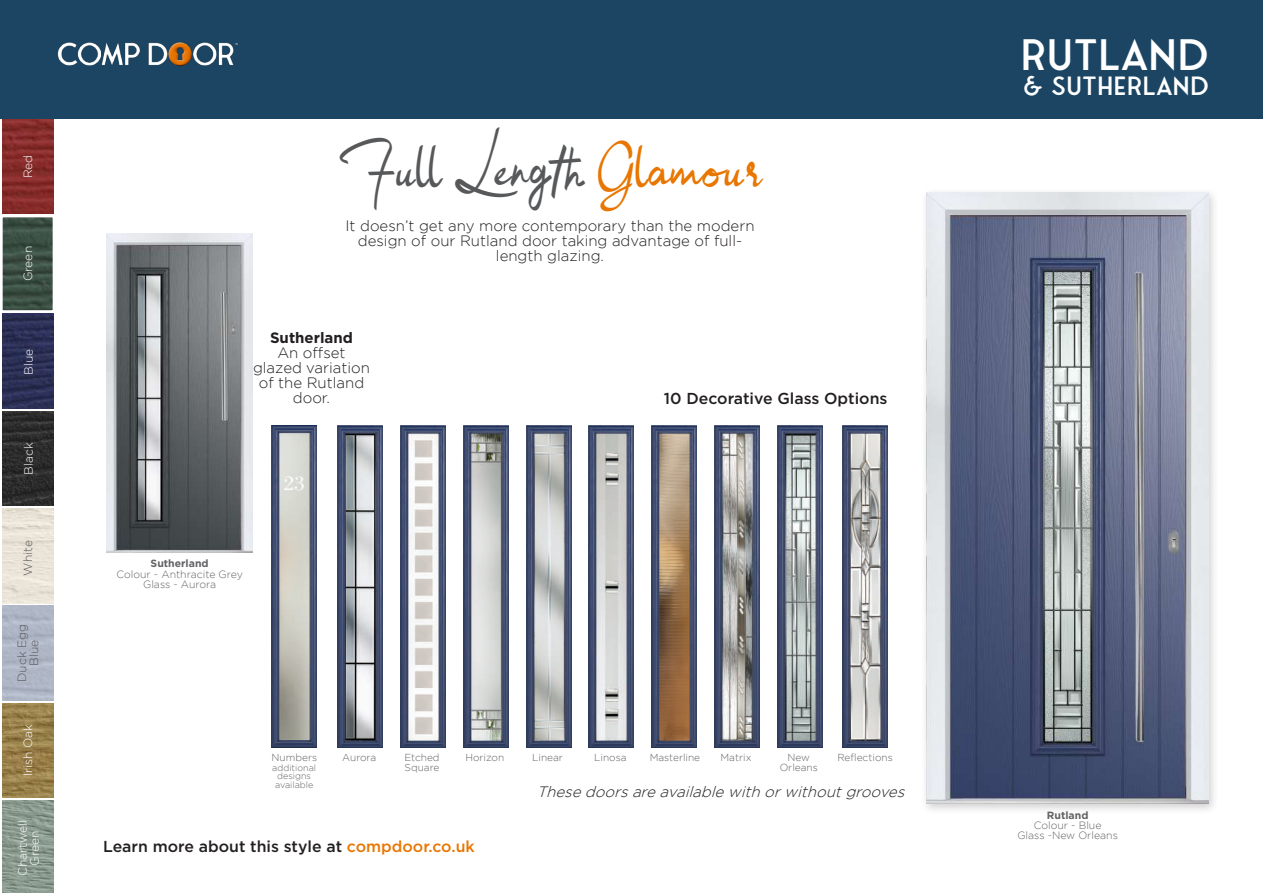
<style>
.page{position:relative;width:1263px;height:893px;background:#fff}
.page>*{position:absolute;margin:0;border:0;box-sizing:border-box;transform-origin:0 0}
.t1{font:300 42px "Fonseca";color:#fff}
.t2{font:40.8px "Bulgatti";letter-spacing:.04em;color:#57585a}
.t3{font:300 25.2px "Fonseca";color:#fff}
.t4{font:500 15.9px "Gotham";color:#231f20}
.t5{font:300 15px/15px "Gotham";color:#231f20;text-align:center}
.t6{font:italic 300 15px "Gotham";color:#231f20}
.t7{font:700 15px "Gotham";color:#231f20}
.t8{font:300 12px/12px "Gotham";color:#fff;text-align:center}
.t9{font:300 12px/12px "Gotham";color:#57585a;text-align:center}
.t10{font:300 10.5px/10.2px "Gotham";color:#636366;text-align:center}
.t11{font:700 10.5px "Gotham";color:#636366}
.t12{font:300 10.2px/9.8px "Gotham";color:#636366;text-align:center}
.t13{font:300 9px/8.7px "Gotham";color:#636366;text-align:center}
.s1{color:#e87600}
</style>
<div class="page">
<img style="left:338px;top:425px;width:45px;height:322px">
<div style="left:0;top:0;width:1263px;height:119px;background:#1b4563"></div>
<img style="left:57px;top:42px;width:181px;height:24px">
<div style="left:920px;top:187px;width:300px;height:628px;background:#231f20;opacity:.2"></div>
<img style="left:926px;top:192px;width:283px;height:612px">
<img style="left:843px;top:425px;width:45px;height:322px">
<img style="left:401px;top:425px;width:44px;height:322px">
<img style="left:463px;top:425px;width:45px;height:322px">
<img style="left:526px;top:425px;width:45px;height:322px">
<img style="left:589px;top:425px;width:45px;height:322px">
<img style="left:652px;top:425px;width:45px;height:322px">
<img style="left:714px;top:425px;width:45px;height:322px">
<img style="left:777px;top:425px;width:45px;height:322px">
<img style="left:272px;top:425px;width:45px;height:322px">
<img style="left:2px;top:411px;width:51px;height:95px">
<img style="left:2px;top:314px;width:51px;height:94px">
<img style="left:4px;top:218px;width:48px;height:91px">
<div style="left:1px;top:215px;width:54px;height:97px;border:2px solid #fff"></div>
<img style="left:2px;top:119px;width:51px;height:95px">
<img style="left:3px;top:703px;width:51px;height:95px">
<img style="left:2px;top:508px;width:51px;height:95px">
<img style="left:3px;top:801px;width:51px;height:92px">
<img style="left:106px;top:234px;width:146px;height:319px">
<p class="t8" style="left:22px;top:178px;width:25px;rotate:-90deg">Red</p>
<p class="t8" style="left:22px;top:281px;width:37px;rotate:-90deg">Green</p>
<p class="t8" style="left:22px;top:375px;width:28px;rotate:-90deg">Blue</p>
<p class="t8" style="left:22px;top:474px;width:34px;rotate:-90deg">Black</p>
<p class="t9" style="left:22px;top:576px;width:37px;rotate:-90deg">White</p>
<p class="t9" style="left:16px;top:682px;width:59px;rotate:-90deg">Duck Egg<br>Blue</p>
<p class="t8" style="left:22px;top:776px;width:53px;rotate:-90deg">Irish Oak</p>
<p class="t8" style="left:16px;top:876px;width:57px;rotate:-90deg">Chartwell<br>Green</p>
<h2 class="t2" style="left:338px;top:152px;width:426px">Full Length <span class="s1">Glamour</span></h2>
<p class="t5" style="left:345px;top:218px;width:410px">It doesn’t get any more contemporary than the modern design of our Rutland door taking advantage of full&shy;length glazing.</p>
<p class="t7" style="left:270px;top:327px;width:84px">Sutherland</p>
<p class="t5" style="left:253px;top:345px;width:118px">An offset glazed variation of the Rutland door.</p>
<p class="t11" style="left:151px;top:557px;width:60px">Sutherland</p>
<p class="t10" style="left:116px;top:569px;width:128px">Colour - Anthracite Grey<br>Glass - Aurora</p>
<p class="t4" style="left:664px;top:388px;width:225px">10 Decorative Glass Options</p>
<p class="t12" style="left:272px;top:753px;width:47px">Numbers</p>
<p class="t13" style="left:272px;top:763px;width:45px">additional designs available</p>
<p class="t12" style="left:342px;top:753px;width:35px">Aurora</p>
<p class="t12" style="left:404px;top:753px;width:37px">Etched</p>
<p class="t12" style="left:837px;top:753px;width:57px">Reflections</p>
<p class="t12" style="left:405px;top:762px;width:36px">Square</p>
<p class="t12" style="left:465px;top:753px;width:40px">Horizon</p>
<p class="t12" style="left:532px;top:753px;width:32px">Linear</p>
<p class="t12" style="left:594px;top:753px;width:34px">Linosa</p>
<p class="t12" style="left:650px;top:753px;width:52px">Masterline</p>
<p class="t12" style="left:720px;top:753px;width:32px">Matrix</p>
<p class="t12" style="left:780px;top:753px;width:40px">New<br>Orleans</p>
<p class="t6" style="left:537px;top:784px;width:373px">These doorsare available with orwithoutgrooves</p>
<p class="t4" style="left:103px;top:836px;width:373px">Learn more about this style at <span class="s1">compdoor.co.uk</span></p>
<h1 class="t1" style="left:1020px;top:31px;width:190px">RUTLAND</h1>
<h3 class="t3" style="left:1023px;top:72px;width:187px">&amp; SUTHERLAND</h3>
<p class="t11" style="left:1047px;top:808px;width:43px">Rutland</p>
<p class="t10" style="left:1017px;top:820px;width:102px">Colour - Blue<br>Glass -New Orleans</p>
</div>
